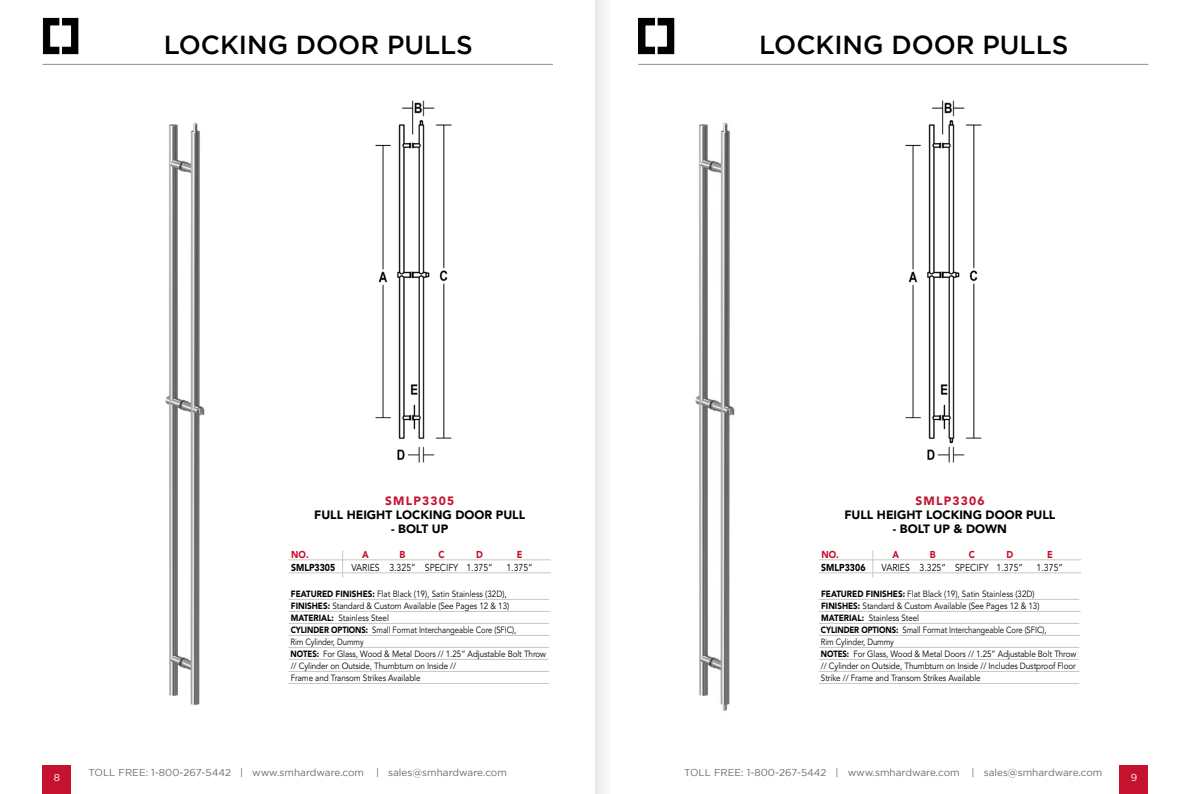
<style>
.page{position:relative;width:1191px;height:794px;background:#fff}
.page>*{position:absolute;margin:0;border:0;box-sizing:border-box;transform-origin:0 0}
.t1{font:500 26px "Gotham";color:#000}
.t2{font:900 12px "Avenir LT Std";color:#000}
.t3{font:900 12px "Avenir LT Std";letter-spacing:.1em;color:#c4122f}
.t4{font:10px "Gotham";color:#6c6b6b}
.t5{font:10px "Avenir LT Std";color:#000;scale:.88 1}
.t6{font:900 10px "Avenir LT Std";color:#c4122f;scale:.9 1}
.t7{font:900 10px "Avenir LT Std";color:#000;scale:.88 1}
.t8{font:10px "Gotham";color:#fff}
.t9{font:9px/12px "Avenir LT Std";letter-spacing:-.01em;color:#000;scale:.9 1}
.s1{font-weight:900}
</style>
<div class="page">
<div style="left:43px;top:765px;width:28px;height:29px;background:#c4122f"></div>
<div style="left:1119px;top:765px;width:29px;height:29px;background:#c4122f"></div>
<img style="left:638px;top:17px;width:37px;height:38px">
<hr style="left:638px;top:64px;width:510px;height:1px;background:#939191">
<img style="left:42px;top:17px;width:37px;height:38px">
<hr style="left:43px;top:64px;width:510px;height:1px;background:#939191">
<img style="left:905px;top:100px;width:77px;height:363px">
<img style="left:375px;top:100px;width:77px;height:363px">
<img style="left:695px;top:122px;width:40px;height:589px">
<img style="left:165px;top:122px;width:40px;height:584px">
<svg style="left:872px;top:550px;width:1px;height:28px"></svg>
<hr style="left:818px;top:559px;width:263px;height:1px;background:#c7c9bd">
<hr style="left:818px;top:572px;width:263px;height:1px;background:#c7c9bd">
<svg style="left:342px;top:550px;width:1px;height:28px"></svg>
<hr style="left:288px;top:559px;width:263px;height:1px;background:#c7c9bd">
<hr style="left:288px;top:572px;width:263px;height:1px;background:#c7c9bd">
<hr style="left:288px;top:599px;width:261px;height:1px;background:#c7c9bd">
<hr style="left:288px;top:611px;width:262px;height:1px;background:#c7c9bd">
<hr style="left:288px;top:623px;width:261px;height:1px;background:#c7c9bd">
<hr style="left:288px;top:635px;width:261px;height:1px;background:#c7c9bd">
<hr style="left:288px;top:647px;width:261px;height:1px;background:#c7c9bd">
<hr style="left:288px;top:659px;width:260px;height:1px;background:#c7c9bd">
<hr style="left:288px;top:671px;width:261px;height:1px;background:#c7c9bd">
<hr style="left:288px;top:683px;width:261px;height:1px;background:#c7c9bd">
<hr style="left:818px;top:599px;width:261px;height:1px;background:#c7c9bd">
<hr style="left:818px;top:611px;width:262px;height:1px;background:#c7c9bd">
<hr style="left:818px;top:623px;width:261px;height:1px;background:#c7c9bd">
<hr style="left:818px;top:635px;width:261px;height:1px;background:#c7c9bd">
<hr style="left:818px;top:647px;width:261px;height:1px;background:#c7c9bd">
<hr style="left:818px;top:659px;width:260px;height:1px;background:#c7c9bd">
<hr style="left:818px;top:671px;width:261px;height:1px;background:#c7c9bd">
<hr style="left:818px;top:683px;width:261px;height:1px;background:#c7c9bd">
<div style="left:595px;top:0;width:17px;height:794px;background:#f3f3f3"></div>
<h1 class="t1" style="left:164px;top:30px;width:154px">LOCKING DOO</h1>
<h1 class="t1" style="left:360px;top:30px;width:80px">R PULLS</h1>
<h1 class="t1" style="left:759px;top:30px;width:154px">LOCKING DOO</h1>
<h1 class="t1" style="left:956px;top:30px;width:80px">R PULLS</h1>
<h2 class="t3" style="left:385px;top:494px;width:71px">SMLP3305</h2>
<h2 class="t2" style="left:314px;top:508px;width:205px">FULL HEIGHT LOCKING DOOR PULL</h2>
<h2 class="t2" style="left:391px;top:522px;width:50px">- BOLT UP</h2>
<p class="t6" style="left:291px;top:548px;width:21px">NO.</p>
<p class="t6" style="left:362px;top:548px;width:9px">A</p>
<p class="t6" style="left:400px;top:548px;width:8px">B</p>
<p class="t6" style="left:438px;top:548px;width:8px">C</p>
<p class="t6" style="left:476px;top:548px;width:9px">D</p>
<p class="t6" style="left:517px;top:548px;width:8px">E</p>
<p class="t7" style="left:291px;top:561px;width:52px">SMLP3305</p>
<p class="t5" style="left:351px;top:561px;width:162px">VARIES 3.325” SPECIFY 1.375”</p>
<p class="t5" style="left:506px;top:561px;width:32px">1.375”</p>
<h2 class="t3" style="left:915px;top:494px;width:71px">SMLP3306</h2>
<h2 class="t2" style="left:844px;top:508px;width:205px">FULL HEIGHT LOCKING DOOR PULL</h2>
<h2 class="t2" style="left:892px;top:522px;width:114px">- BOLT UP &amp; DOWN</h2>
<p class="t6" style="left:821px;top:548px;width:21px">NO.</p>
<p class="t6" style="left:892px;top:548px;width:9px">A</p>
<p class="t6" style="left:930px;top:548px;width:8px">B</p>
<p class="t6" style="left:968px;top:548px;width:8px">C</p>
<p class="t6" style="left:1006px;top:548px;width:9px">D</p>
<p class="t6" style="left:1047px;top:548px;width:8px">E</p>
<p class="t7" style="left:821px;top:561px;width:52px">SMLP3306</p>
<p class="t5" style="left:881px;top:561px;width:162px">VARIES 3.325” SPECIFY 1.375”</p>
<p class="t5" style="left:1036px;top:561px;width:32px">1.375”</p>
<p class="t9" style="left:290px;top:588px;width:285px"><span class="s1">FEATURED FINISHES:</span> Flat Black (19), Satin Stainless (32D),<br><span class="s1">FI NISHES:</span> Standard &amp; Custom Available (See Pages 12 &amp; 13)<br><span class="s1">MATERIAL:</span> Stainless Steel<br><span class="s1">CYLINDER OPTIONS:</span> Small Format Interchangeable Core (SFIC),<br>Rim Cylinder, Dummy<br><span class="s1">NOTES:</span> For Glass, Wood &amp; Metal Doors // 1.25” Adjustable Bolt Throw // Cylinder on Outside, Thumbturn on Inside //<br>Frame and Transom Strikes Available</p>
<p class="t9" style="left:821px;top:588px;width:285px"><span class="s1">FEATURED FINISHES:</span> Flat Black (19), Satin Stainless (32D)<br><span class="s1">FI NISHES:</span> Standard &amp; Custom Available (See Pages 12 &amp; 13)<br><span class="s1">MATERIAL:</span> Stainless Steel<br><span class="s1">CYLINDER OPTIONS:</span> Small Format Interchangeable Core (SFIC),<br>Rim Cylinder, Dummy<br><span class="s1">NOTES:</span> For Glass, Wood &amp; Metal Doors // 1.25” Adjustable Bolt Throw // Cylinder on Outside, Thumbturn on Inside // Includes Dustproof Floor Strike // Frame and Transom Strikes Available</p>
<p class="t4" style="left:89px;top:766px;width:420px">TOLL FREE: 1-800-267-5442 | www.smhardware.com | sales@smhardware.com</p>
<p class="t4" style="left:684px;top:766px;width:420px">TOLL FREE: 1-800-267-5442 | www.smhardware.com | sales@smhardware.com</p>
<p class="t8" style="left:54px;top:772px;width:8px">8</p>
<p class="t8" style="left:1130px;top:772px;width:8px">9</p>
</div>
